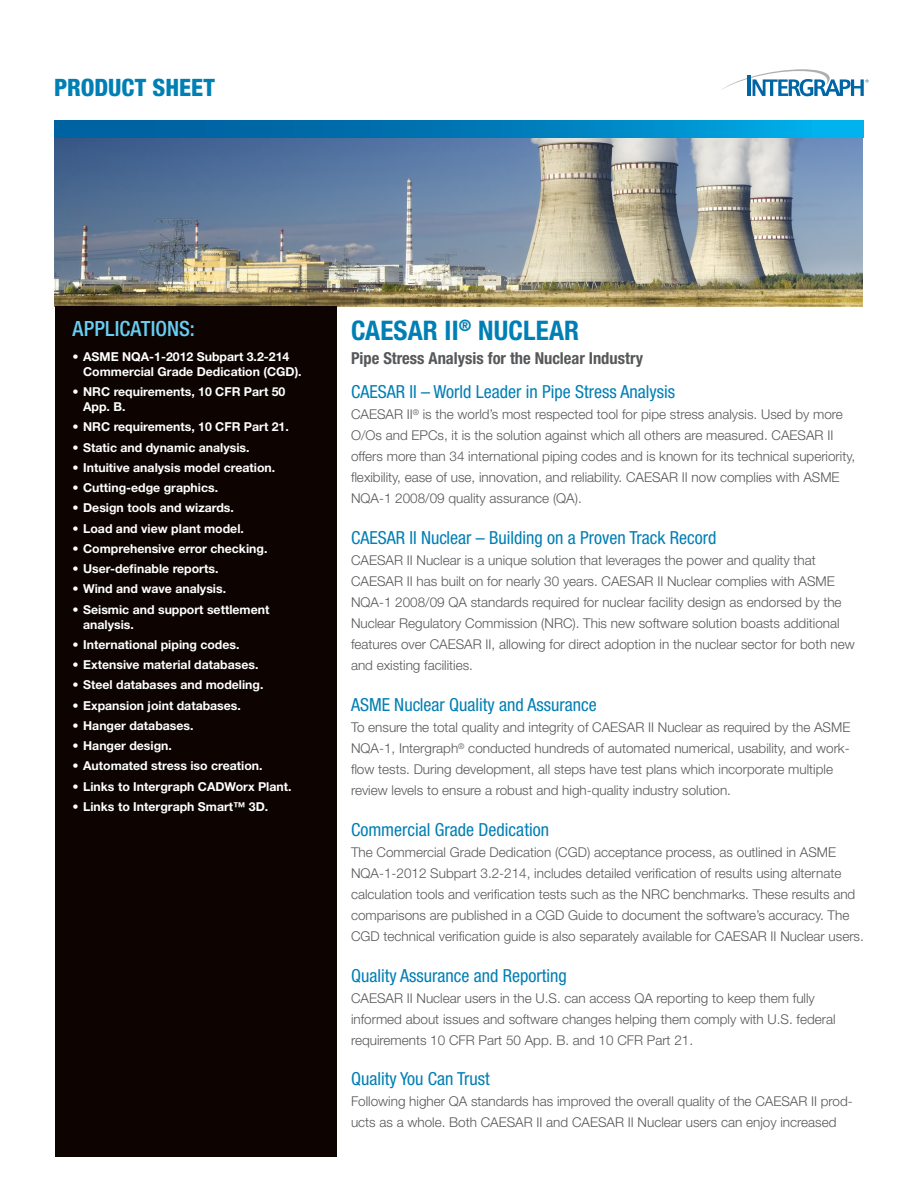
<style>
.page{position:relative;width:918px;height:1188px;background:#fff}
.page>*{position:absolute;margin:0;border:0;box-sizing:border-box;transform-origin:0 0}
.BODY_COPY{font:700 condensed 27px "Helvetica Neue LT Std";letter-spacing:.005em;color:#007fb4}
.FLYER_TITLE{font:800 condensed 24px "Helvetica Neue LT Std";color:#007fb4}
.CALLOUT_HEADLINE{font:500 condensed 21px "Helvetica Neue LT Std";letter-spacing:.005em;color:#68cef3}
.SUBHEAD_2{font:condensed 18px "Helvetica Neue LT Std";color:#007fb4}
.BODY_COPY-2{font:700 condensed 16.5px "Helvetica Neue LT Std";color:#57585a}
.BODY_COPY-3{font:300 13.5px/21px "Helvetica Neue LT Std";color:#57585a}
.t1{font:700 12.3px/15px "Helvetica Neue LT Std";color:#fff}
</style>
<div class="page">
<img style="left:55px;top:137px;width:807px;height:170px">
<svg style="left:722px;top:69px;width:147px;height:27px"></svg>
<div style="left:55px;top:306px;width:282px;height:851px;background:#0d0401"></div>
<svg style="left:54px;top:121px;width:810px;height:16px;background:#007dbb"></svg>
<p class="FLYER_TITLE" style="left:54px;top:72px;width:163px">PRODUCT SHEET</p>
<p class="CALLOUT_HEADLINE" style="left:73px;top:316px;width:124px">APPLICATIONS:</p>
<p class="t1" style="left:83px;top:349px;width:220px;text-indent:-10px">• ASME NQA-1-2012 Subpart 3.2-214<br>Commercial Grade Dedication (CGD).</p>
<p class="t1" style="left:83px;top:384px;width:204px;text-indent:-10px">• NRC requirements, 10 CFR Part 50<br>App. B.</p>
<p class="t1" style="left:73px;top:419px;width:218px">• NRC requirements, 10 CFR Part 21.</p>
<p class="t1" style="left:73px;top:440px;width:178px">• Static and dynamic analysis.</p>
<p class="t1" style="left:73px;top:460px;width:204px">• Intuitive analysis model creation.</p>
<p class="t1" style="left:73px;top:480px;width:147px">• Cutting-edge graphics.</p>
<p class="t1" style="left:73px;top:500px;width:163px">• Design tools and wizards.</p>
<p class="t1" style="left:73px;top:521px;width:173px">• Load and view plant model.</p>
<p class="t1" style="left:73px;top:541px;width:196px">• Comprehensive error checking.</p>
<p class="t1" style="left:73px;top:561px;width:147px">• User-definable reports.</p>
<p class="t1" style="left:73px;top:581px;width:155px">• Wind and wave analysis.</p>
<p class="t1" style="left:83px;top:602px;width:188px;text-indent:-10px">• Seismic and support settlement analysis.</p>
<p class="t1" style="left:73px;top:637px;width:168px">• International piping codes.</p>
<p class="t1" style="left:73px;top:657px;width:187px">• Extensive material databases.</p>
<p class="t1" style="left:73px;top:677px;width:192px">• Steel databases and modeling.</p>
<p class="t1" style="left:73px;top:698px;width:170px">• Expansion joint databases.</p>
<p class="t1" style="left:73px;top:718px;width:122px">• Hanger databases.</p>
<p class="t1" style="left:73px;top:738px;width:101px">• Hanger design.</p>
<p class="t1" style="left:73px;top:758px;width:191px">• Automated stress iso creation.</p>
<p class="t1" style="left:73px;top:779px;width:220px">• Links to Intergraph CADWorx Plant.</p>
<p class="t1" style="left:73px;top:799px;width:197px">• Links to Intergraph Smart™ 3D.</p>
<p class="BODY_COPY" style="left:351px;top:314px;width:230px">CAESAR II<sup>®</sup> NUCLEAR</p>
<p class="BODY_COPY-2" style="left:351px;top:348px;width:294px">Pipe Stress Analysis for the Nuclear Industry</p>
<p class="SUBHEAD_2" style="left:351px;top:382px;width:326px">CAESAR II – World Leader in Pipe Stress Analysis</p>
<p class="BODY_COPY-3" style="left:351px;top:404px;width:506px">CAESAR II<sup>®</sup> is the world’s most respected tool for pipe stress analysis. Used by more O/Os and EPCs, it is the solution against which all others are measured. CAESAR II offers more than 34 international piping codes and is known for its technical superiority, flexibility, ease of use, innovation, and reliability. CAESAR II now complies with ASME NQA-1 2008/09 quality assurance (QA).</p>
<p class="SUBHEAD_2" style="left:351px;top:527px;width:367px">CAESAR II Nuclear – Building on a Proven Track Record</p>
<p class="BODY_COPY-3" style="left:351px;top:550px;width:505px">CAESAR II Nuclear is a unique solution that leverages the power and quality that CAESAR II has built on for nearly 30 years. CAESAR II Nuclear complies with ASME NQA-1 2008/09 QA standards required for nuclear facility design as endorsed by the Nuclear Regulatory Commission (NRC). This new software solution boasts additional features over CAESAR II, allowing for direct adoption in the nuclear sector for both new and existing facilities.</p>
<p class="SUBHEAD_2" style="left:351px;top:694px;width:247px">ASME Nuclear Quality and Assurance</p>
<p class="BODY_COPY-3" style="left:351px;top:716px;width:501px">To ensure the total quality and integrity of CAESAR II Nuclear as required by the ASME NQA-1, Intergraph<sup>®</sup> conducted hundreds of automated numerical, usability, and work&shy;flow tests. During development, all steps have test plans which incorporate multiple review levels to ensure a robust and high-quality industry solution.</p>
<p class="SUBHEAD_2" style="left:351px;top:819px;width:200px">Commercial Grade Dedication</p>
<p class="BODY_COPY-3" style="left:351px;top:841px;width:514px">The Commercial Grade Dedication (CGD) acceptance process, as outlined in ASME NQA-1-2012 Subpart 3.2-214, includes detailed verification of results using alternate calculation tools and verification tests such as the NRC benchmarks. These results and comparisons are published in a CGD Guide to document the software’s accuracy. The CGD technical verification guide is also separately available for CAESAR II Nuclear users.</p>
<p class="SUBHEAD_2" style="left:351px;top:965px;width:217px">Quality Assurance and Reporting</p>
<p class="BODY_COPY-3" style="left:351px;top:987px;width:486px">CAESAR II Nuclear users in the U.S. can access QA reporting to keep them fully informed about issues and software changes helping them comply with U.S. federal requirements 10 CFR Part 50 App. B. and 10 CFR Part 21.</p>
<p class="SUBHEAD_2" style="left:351px;top:1069px;width:140px">Quality You Can Trust</p>
<p class="BODY_COPY-3" style="left:351px;top:1091px;width:503px">Following higher QA standards has improved the overall quality of the CAESAR II prod&shy;ucts as a whole. Both CAESAR II and CAESAR II Nuclear users can enjoy increased</p>
</div>
